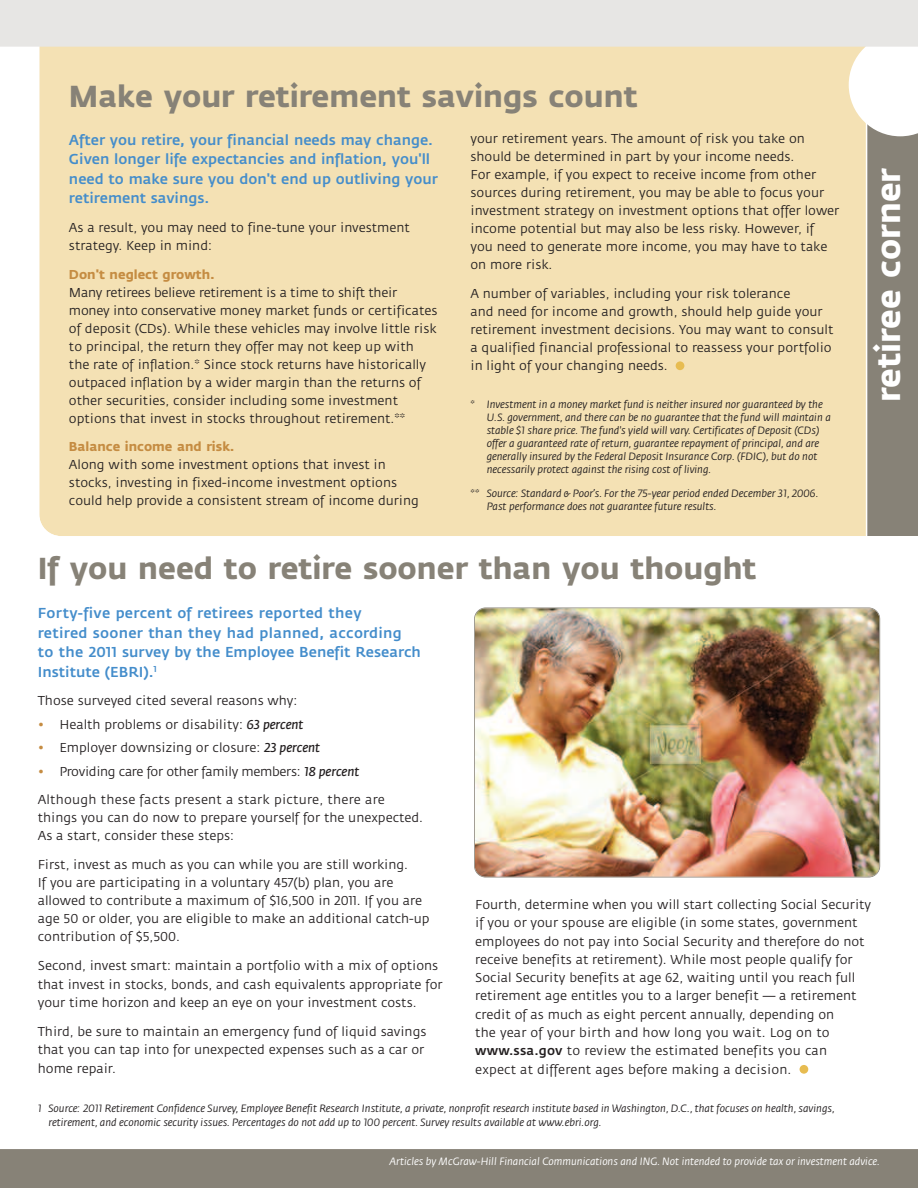
<style>
.page{position:relative;width:918px;height:1188px;background:#fff}
.page>*{position:absolute;margin:0;border:0;box-sizing:border-box;transform-origin:0 0}
.t1{font:700 33px "Fedra Sans";color:#fff}
.t2{font:700 30px "Fedra Sans";color:#878277}
.t3{font:500 14.25px/19.5px "Fedra Sans";color:#448dcb}
.t4{font:500 14.25px/19.5px "Fedra Sans";letter-spacing:.02em;color:#448dcb}
.t5{font:12.75px/18px "Fedra Sans";color:#231f20}
.t6{font:12.75px "Fedra Sans";letter-spacing:-.025em;color:#231f20}
.t7{font:700 12.75px "Fedra Sans";color:#c58c42}
.t8{font:italic 10.5px/13.2px "Fedra Sans";color:#231f20}
.t9{font:italic 10.5px "Fedra Sans";color:#fff}
.s1{font-weight:700;color:#c58c42}
.s2{font-style:italic}
.s3{font-weight:500}
</style>
<div class="page">
<svg style="left:0;top:0;width:918px;height:536px"></svg>
<div style="left:0;top:1149px;width:918px;height:39px;background:#878277"></div>
<div style="left:800px;top:1065px;width:8px;height:9px;background:#e7bc51;border-radius:50%"></div>
<img style="left:475px;top:608px;width:404px;height:269px;border-radius:11px">
<div style="left:474px;top:608px;width:406px;height:270px;border:2px solid #878277;border-radius:12px"></div>
<h2 class="t2" style="left:69px;top:84px;width:570px">Make your retirement savings count</h2>
<p class="t3" style="left:69px;top:131px;width:370px">After you retire, your financial needs may change.<br>Given longer life expectancies and inflation, you'll need to make sure you don't end up outliving your retirement savings.</p>
<p class="t5" style="left:69px;top:219px;width:342px">As a result, you may need to fine-tune your investment strategy. Keep in mind:</p>
<p class="t7" style="left:69px;top:269px;width:147px">Don't neglect growth.</p>
<p class="t5" style="left:69px;top:284px;width:370px">Many retirees believe retirement is a time to shift their money into conservative money market funds or certificates of deposit (CDs). While these vehicles may involve little risk to principal, the return they offer may not keep up with the rate of inflation.* Since stock returns have historically outpaced inflation by a wider margin than the returns of other securities, consider including some investment options that invest in stocks throughout retirement.**</p>
<p class="t7" style="left:69px;top:442px;width:167px">Balance income and risk.</p>
<p class="t5" style="left:69px;top:457px;width:351px">Along with some investment options that invest in stocks, investing in fixed-income investment options could help provide a consistent stream of income during</p>
<p class="t5" style="left:471px;top:131px;width:370px">your retirement years. The amount of risk you take on should be determined in part by your income needs.<br>For example, if you expect to receive income from other sources during retirement, you may be able to focus your investment strategy on investment options that offer lower income potential but may also be less risky. However, if you need to generate more income, you may have to take on more risk.</p>
<p class="t5" style="left:471px;top:286px;width:364px">A number of variables, including your risk tolerance<br>and need for income and growth, should help guide your retirement investment decisions. You may want to consult a qualified financial professional to reassess your portfolio in light of your changing needs.</p>
<p class="t8" style="left:487px;top:398px;width:346px;text-indent:-16px">* Investment in a money market fund is neither insured nor guaranteed by the U.S. government, and there can be no guarantee that the fund will maintain a stable $1 share price. The fund's yield will vary. Certificates of Deposit (CDs) offer a guaranteed rate of return, guarantee repayment of principal, and are generally insured by the Federal Deposit Insurance Corp. (FDIC), but do not necessarily protect against the rising cost of living.</p>
<p class="t8" style="left:487px;top:488px;width:334px;text-indent:-16px">** Source: Standard &amp; Poor’s. For the 75-year period ended December 31, 2006.<br>Past performance does not guarantee future results.</p>
<h2 class="t2" style="left:38px;top:556px;width:720px">If you need to retire sooner than you thought</h2>
<h1 class="t1" style="left:875px;top:402px;width:236px;rotate:-90deg">retiree corner</h1>
<p class="t4" style="left:38px;top:605px;width:385px">Forty-five percent of retirees reported they<br>retired sooner than they had planned, according to the 2011 survey by the Employee Benefit Research Institute (EBRI).<sup>1</sup></p>
<p class="t5" style="left:38px;top:693px;width:261px">Those surveyed cited several reasons why:</p>
<p class="t5" style="left:38px;top:716px;width:267px"><span class="s1">•</span> Health problems or disability: <span class="s2">63 percent</span></p>
<p class="t5" style="left:38px;top:740px;width:284px"><span class="s1">•</span> Employer downsizing or closure: <span class="s2">23 percent</span></p>
<p class="t6" style="left:38px;top:766px;width:323px"><span class="s1">•</span> Providing care for other family members: <span class="s2">18 percent</span></p>
<p class="t5" style="left:38px;top:792px;width:387px">Although these facts present a stark picture, there are things you can do now to prepare yourself for the unexpected.<br>As a start, consider these steps:</p>
<p class="t5" style="left:38px;top:857px;width:393px">First, invest as much as you can while you are still working.<br>If you are participating in a voluntary 457(b) plan, you are allowed to contribute a maximum of $16,500 in 2011. If you are age 50 or older, you are eligible to make an additional catch-up contribution of $5,500.</p>
<p class="t5" style="left:38px;top:958px;width:406px">Second, invest smart: maintain a portfolio with a mix of options that invest in stocks, bonds, and cash equivalents appropriate for your time horizon and keep an eye on your investment costs.</p>
<p class="t5" style="left:38px;top:1023px;width:390px">Third, be sure to maintain an emergency fund of liquid savings that you can tap into for unexpected expenses such as a car or home repair.</p>
<p class="t5" style="left:475px;top:896px;width:398px">Fourth, determine when you will start collecting Social Security if you or your spouse are eligible (in some states, government employees do not pay into Social Security and therefore do not receive benefits at retirement). While most people qualify for Social Security benefits at age 62, waiting until you reach full retirement age entitles you to a larger benefit — a retirement credit of as much as eight percent annually, depending on<br>the year of your birth and how long you wait. Log on to <span class="s3">www.ssa.gov</span> to review the estimated benefits you can<br>expect at different ages before making a decision.</p>
<p class="t8" style="left:49px;top:1103px;width:788px;text-indent:-11px">1 Source: 2011 Retirement Confidence Survey, Employee Benefit Research Institute, a private, nonprofit research institute based in Washington, D.C., that focuses on health, savings, retirement, and economic security issues. Percentages do not add up to 100 percent. Survey results available at www.ebri.org.</p>
<p class="t9" style="left:390px;top:1157px;width:492px">Articles by McGraw-Hill Financial Communications and ING. Not intended to provide tax or investment advice.</p>
</div>
